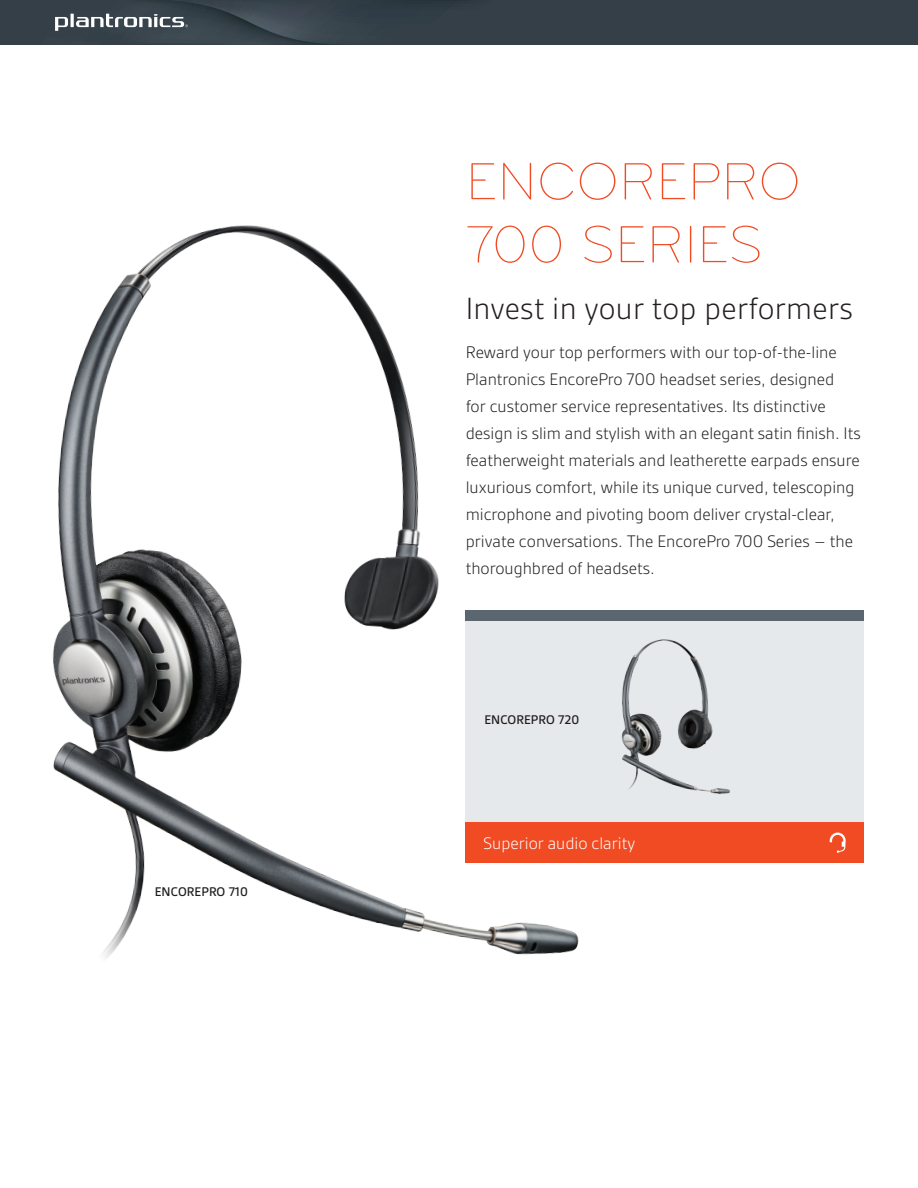
<style>
.page{position:relative;width:918px;height:1188px;background:#fff}
.page>*{position:absolute;margin:0;border:0;box-sizing:border-box;transform-origin:0 0}
.t1{font:300 54px/63px "Bryant";color:#f04b23}
.t2{font:300 33px "Gesta";letter-spacing:.01em;color:#231f20}
.t3{font:300 18px/27px "Gesta";color:#231f20}
.t4{font:300 18px "Gesta";color:#fff}
.Subhead{font:500 13.5px "Gesta";letter-spacing:.005em;color:#231f20}
</style>
<div class="page">
<svg style="left:0;top:0;width:918px;height:45px;background:#38434b"></svg>
<img style="left:52px;top:225px;width:527px;height:733px">
<div style="left:466px;top:616px;width:398px;height:207px;background:#e6e9eb"></div>
<div style="left:466px;top:610px;width:398px;height:11px;background:#5a6670"></div>
<div style="left:466px;top:823px;width:398px;height:40px;background:#f04b23"></div>
<svg style="left:830px;top:833px;width:16px;height:20px"></svg>
<img style="left:582px;top:639px;width:184px;height:184px">
<p class="Subhead" style="left:155px;top:884px;width:95px">ENCOREPRO 710</p>
<p class="t1" style="left:466px;top:150px;width:337px">ENCOREPRO<br>700 SERIES</p>
<p class="t2" style="left:466px;top:290px;width:389px">Invest in your top performers</p>
<p class="t3" style="left:466px;top:339px;width:397px">Reward your top performers with our top-of-the-line Plantronics EncorePro 700 headset series, designed<br>for customer service representatives. Its distinctive design is slim and stylish with an elegant satin finish. Its featherweight materials and leatherette earpads ensure luxurious comfort, while its unique curved, telescoping microphone and pivoting boom deliver crystal-clear, private conversations. The EncorePro 700 Series – the thoroughbred of headsets.</p>
<p class="Subhead" style="left:484px;top:712px;width:96px">ENCOREPRO 720</p>
<p class="t4" style="left:484px;top:833px;width:153px">Superior audio clarity</p>
</div>
